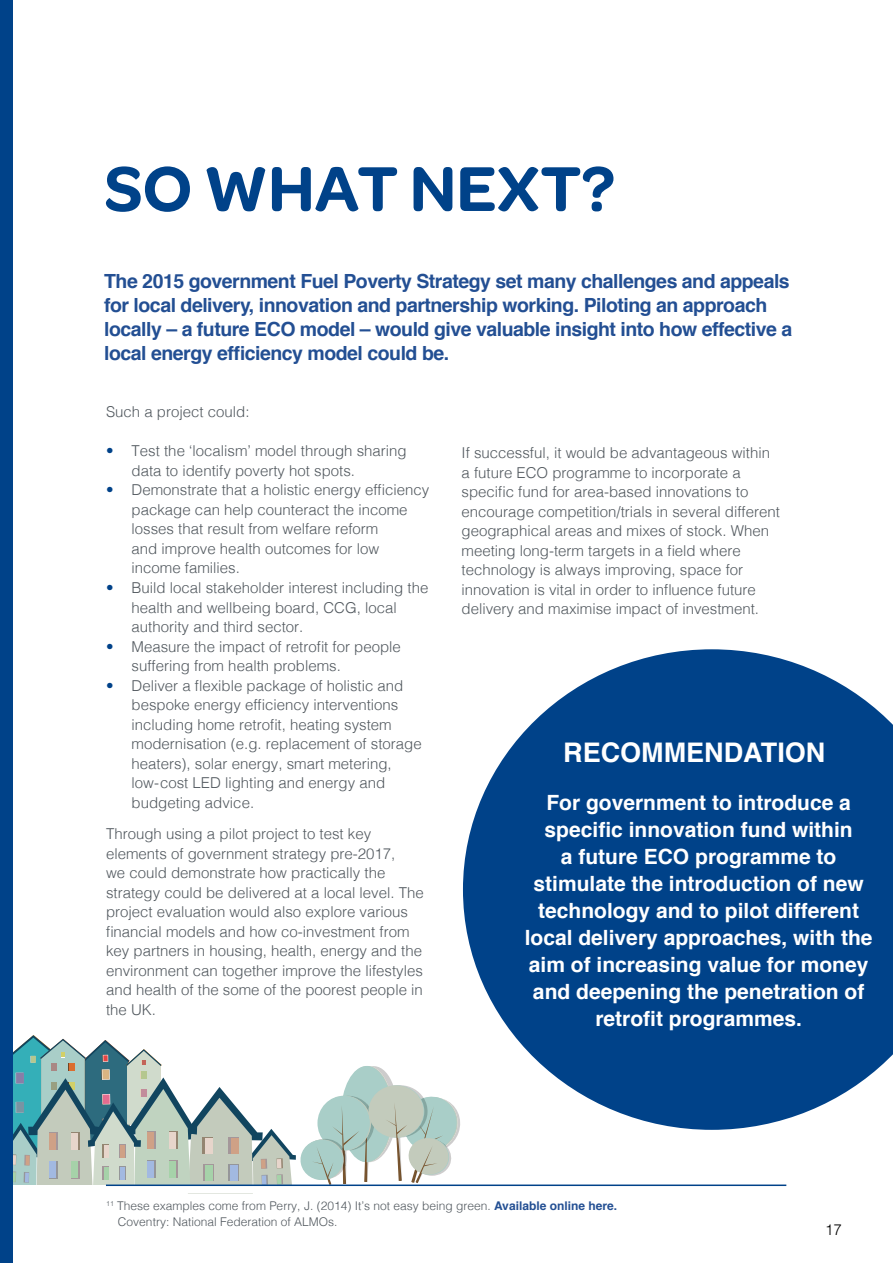
<style>
.page{position:relative;width:893px;height:1263px;background:#fff}
.page>*{position:absolute;margin:0;border:0;box-sizing:border-box;transform-origin:0 0}
.t1{font:600 67.5px "Omnes";color:#004289}
.t2{font:700 27px "Helvetica";color:#fff}
.t3{font:700 21px/27px "Helvetica";color:#fff;text-align:center}
.t4{font:700 19.5px/24px "Helvetica";letter-spacing:-.025em;color:#234f93}
.t5{font:300 15px/19.5px "Helvetica";color:#51585e}
.t6{font:300 15px "Helvetica";color:#000}
.t7{font:300 12px/16.5px "Helvetica";color:#51585e}
.s1{color:#004289}
.s2{font-weight:700;color:#234f93}
</style>
<div class="page">
<div style="left:0;top:0;width:12px;height:1263px;background:#004289"></div>
<svg style="left:463px;top:649px;width:430px;height:481px;fill:#004289"></svg>
<svg style="left:12px;top:1027px;width:452px;height:166px"></svg>
<hr style="left:106px;top:1184px;width:680px;height:2px;background:#004289">
<h1 class="t1" style="left:104px;top:140px;width:512px">SO WHAT NEXT?</h1>
<p class="t4" style="left:104px;top:269px;width:690px">The 2015 government Fuel Poverty Strategy set many challenges and appeals for local delivery, innovation and partnership working. Piloting an approach locally – a future ECO model – would give valuable insight into how effective a local energy efficiency model could be.</p>
<p class="t5" style="left:106px;top:401px;width:145px">Such a project could:</p>
<p class="t5" style="left:132px;top:440px;width:277px;text-indent:-26px"><span class="s1">•</span> Test the ‘localism’ model through sharing data to identify poverty hot spots.</p>
<p class="t5" style="left:132px;top:479px;width:299px;text-indent:-26px"><span class="s1">•</span> Demonstrate that a holistic energy efficiency package can help counteract the income losses that result from welfare reform<br>and improve health outcomes for low income families.</p>
<p class="t5" style="left:132px;top:577px;width:298px;text-indent:-26px"><span class="s1">•</span> Build local stakeholder interest including the health and wellbeing board, CCG, local authority and third sector.</p>
<p class="t5" style="left:132px;top:635px;width:271px;text-indent:-26px"><span class="s1">•</span> Measure the impact of retrofit for people suffering from health problems.</p>
<p class="t5" style="left:132px;top:674px;width:292px;text-indent:-26px"><span class="s1">•</span> Deliver a flexible package of holistic and bespoke energy efficiency interventions including home retrofit, heating system modernisation (e.g. replacement of storage heaters), solar energy, smart metering, low-cost LED lighting and energy and budgeting advice.</p>
<p class="t5" style="left:106px;top:823px;width:319px">Through using a pilot project to test key elements of government strategy pre-2017,<br>we could demonstrate how practically the strategy could be delivered at a local level. The project evaluation would also explore various financial models and how co-investment from key partners in housing, health, energy and the environment can together improve the lifestyles and health of the some of the poorest people in the UK.</p>
<p class="t5" style="left:461px;top:442px;width:320px">If successful, it would be advantageous within a future ECO programme to incorporate a specific fund for area-based innovations to encourage competition/trials in several different geographical areas and mixes of stock. When meeting long-term targets in a field where technology is always improving, space for innovation is vital in order to influence future delivery and maximise impact of investment.</p>
<h2 class="t2" style="left:563px;top:730px;width:264px">RECOMMENDATION</h2>
<p class="t3" style="left:525px;top:789px;width:349px">For government to introduce a specific innovation fund within<br>a future ECO programme to stimulate the introduction of new technology and to pilot different local delivery approaches, with the aim of increasing value for money and deepening the penetration of retrofit programmes.</p>
<p class="t7" style="left:118px;top:1196px;width:501px;text-indent:-12px"><sup>11</sup> These examples come from Perry, J. (2014) It’s not easy being green. <span class="s2">Available online here.<br></span>Coventry: National Federation of ALMOs.</p>
<p class="t6" style="left:825px;top:1216px;width:18px">17</p>
</div>
